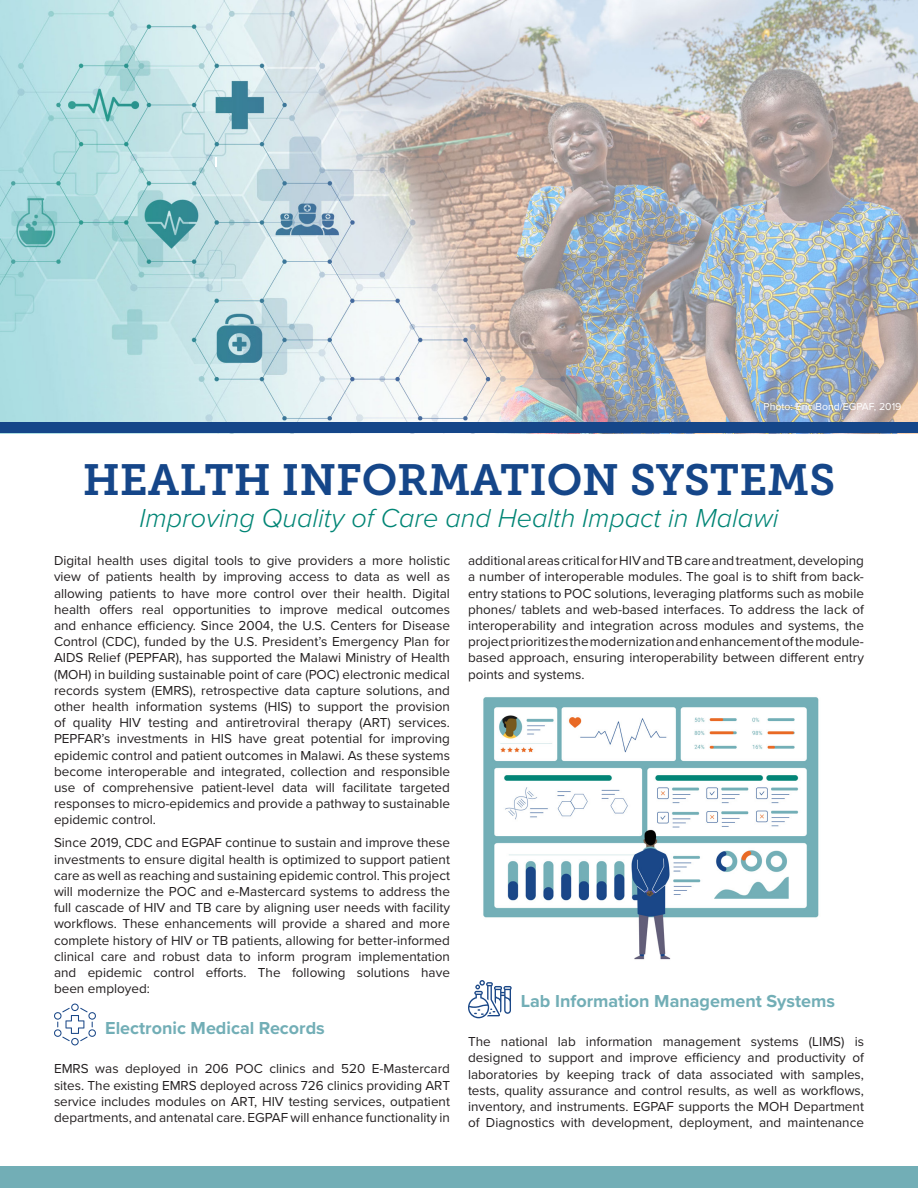
<style>
.page{position:relative;width:918px;height:1188px;background:#fff}
.page>*{position:absolute;margin:0;border:0;box-sizing:border-box;transform-origin:0 0}
.t1{font:43.5px "Museo Slab 700";color:#154689}
.t2{font:italic 300 27px "Proxima Nova";color:#008575}
.subhead-2{font:700 18px "Proxima Nova";color:#72aeb6}
.t3{font:13.5px/16.2px "Proxima Nova";color:#231f20;text-align:justify}
.subhead-2-2{font:10.5px "Proxima Nova";color:#fff}
</style>
<div class="page">
<img style="left:0;top:0;width:918px;height:422px">
<svg style="left:54px;top:1004px;width:42px;height:41px"></svg>
<img style="left:483px;top:697px;width:336px;height:263px">
<svg style="left:468px;top:980px;width:44px;height:38px"></svg>
<div style="left:0;top:1167px;width:918px;height:21px;background:#72aeb6"></div>
<div style="left:0;top:422px;width:918px;height:11px;background:#154689"></div>
<svg style="left:215px;top:157px;width:2px;height:10px"></svg>
<p class="subhead-2-2" style="left:764px;top:399px;width:139px">Photo: Eric Bond/EGPAF, 2019</p>
<p class="t1" style="left:83px;top:455px;width:754px">HEALTH INFORMATION SYSTEMS</p>
<p class="t2" style="left:139px;top:498px;width:641px">Improving Quality of Care and Health Impact in Malawi</p>
<p class="t3" style="left:54px;top:552px;width:398px">Digital health uses digital tools to give providers a more holistic view of patients health by improving access to data as well as allowing patients to have more control over their health. Digital health offers real opportunities to improve medical outcomes and enhance efficiency. Since 2004, the U.S. Centers for Disease Control (CDC), funded by the U.S. President’s Emergency Plan for AIDS Relief (PEPFAR), has supported the Malawi Ministry of Health (MOH) in building sustainable point of care (POC) electronic medical records system (EMRS), retrospective data capture solutions, and other health information systems (HIS) to support the provision of quality HIV testing and antiretroviral therapy (ART) services.<br>PEPFAR’s investments in HIS have great potential for improving epidemic control and patient outcomes in Malawi. As these systems become interoperable and integrated, collection and responsible use of comprehensive patient-level data will facilitate targeted responses to micro-epidemics and provide a pathway to sustainable epidemic control.</p>
<p class="t3" style="left:54px;top:834px;width:398px">Since 2019, CDC and EGPAF continue to sustain and improve these investments to ensure digital health is optimized to support patient care as well as reaching and sustaining epidemic control. This project will modernize the POC and e-Mastercard systems to address the full cascade of HIV and TB care by aligning user needs with facility workflows. These enhancements will provide a shared and more complete history of HIV or TB patients, allowing for better-informed clinical care and robust data to inform program implementation and epidemic control efforts. The following solutions have been employed:</p>
<p class="subhead-2" style="left:105px;top:1015px;width:221px">Electronic Medical Records</p>
<p class="t3" style="left:54px;top:1060px;width:398px">EMRS was deployed in 206 POC clinics and 520 E-Mastercard sites. The existing EMRS deployed across 726 clinics providing ART service includes modules on ART, HIV testing services, outpatient departments, and antenatal care. EGPAF will enhance functionality in</p>
<p class="t3" style="left:468px;top:552px;width:398px">additional areas critical for HIV and TB care and treatment, developing a number of interoperable modules. The goal is to shift from back&shy;entry stations to POC solutions, leveraging platforms such as mobile phones/ tablets and web-based interfaces. To address the lack of interoperability and integration across modules and systems, the project prioritizes the modernization and enhancement of the module&shy;based approach, ensuring interoperability between different entry points and systems.</p>
<p class="subhead-2" style="left:521px;top:988px;width:316px">Lab Information Management Systems</p>
<p class="t3" style="left:468px;top:1033px;width:398px">The national lab information management systems (LIMS) is designed to support and improve efficiency and productivity of laboratories by keeping track of data associated with samples, tests, quality assurance and control results, as well as workflows, inventory, and instruments. EGPAF supports the MOH Department of Diagnostics with development, deployment, and maintenance</p>
</div>
